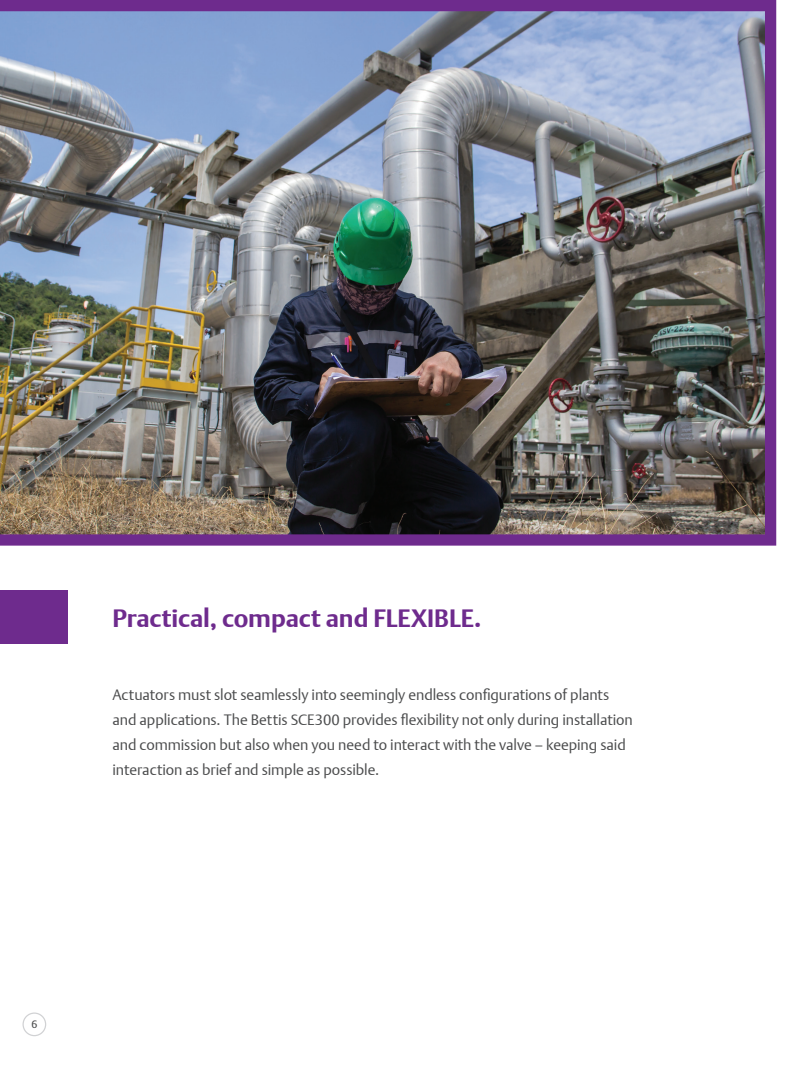
<style>
.page{position:relative;width:810px;height:1080px;background:#fff}
.page>*{position:absolute;margin:0;border:0;box-sizing:border-box;transform-origin:0 0}
.t1{font:700 25px "DTL Argo T";letter-spacing:-.005em;color:#6e2b8d}
.t2{font:15px/25px "DTL Argo T Light";letter-spacing:-.005em;color:#4b4c4d}
.t3{font:10.62px "DTL Argo T";color:#4b4c4d}
</style>
<div class="page">
<div style="left:22px;top:1012px;width:24px;height:24px;border:1px solid #d1d2d4;border-radius:50%"></div>
<div style="left:0;top:591px;width:68px;height:53px;background:#6e2b8d"></div>
<img style="left:0;top:0;width:776px;height:546px">
<h1 class="t1" style="left:112px;top:603px;width:370px">Practical, compact and FLEXIBLE.</h1>
<p class="t2" style="left:112px;top:682px;width:522px">Actuators must slot seamlessly into seemingly endless configurations of plants and applications. The Bettis SCE300 provides flexibility not only during installation and commission but also when you need to interact with the valve – keeping said interaction as brief and simple as possible.</p>
<p class="t3" style="left:31px;top:1018px;width:7px">6</p>
</div>
